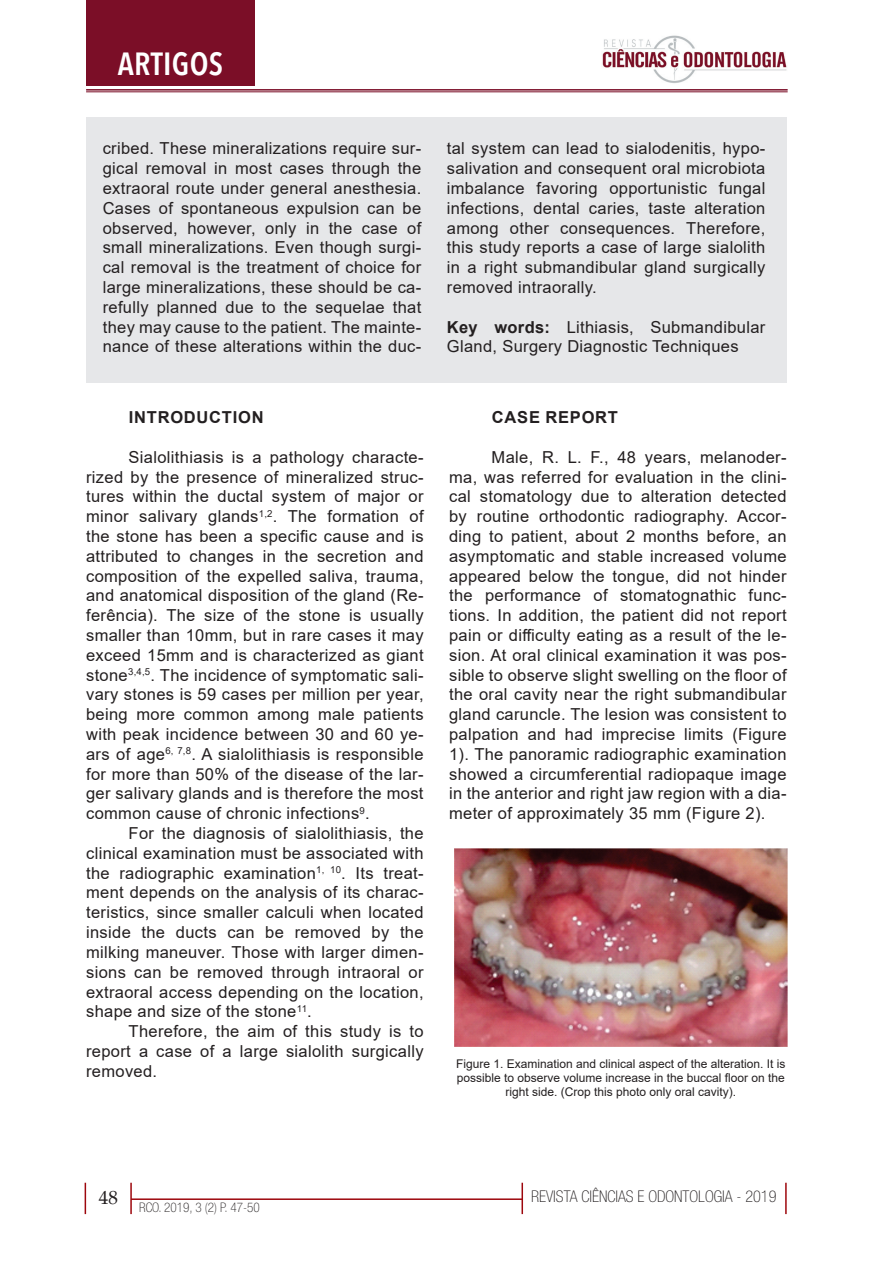
<style>
.page{position:relative;width:893px;height:1263px;background:#fff}
.page>*{position:absolute;margin:0;border:0;box-sizing:border-box;transform-origin:0 0}
.t1{font:600 condensed 31.8px "Avenir Next LT Pro";letter-spacing:.01em;color:#fff}
.t2{font:19.2px "Book Antiqua";color:#231f20}
.t3{font:16.5px/19.8px "Arial";letter-spacing:.02em;color:#231f20;text-align:justify}
.t4{font:700 16.5px "Arial";letter-spacing:.045em;color:#231f20}
.t5{font:100 condensed 16.2px "Helvetica Neue LT Std";color:#231f20}
.t6{font:100 condensed 13.2px "Helvetica Neue LT Std";color:#231f20}
.t7{font:12px/14.4px "Arial";color:#231f20;text-align:center}
.s1{font-weight:700}
</style>
<div class="page">
<hr style="left:85px;top:1183px;width:1px;height:31px;background:#9d070d">
<hr style="left:785px;top:1183px;width:2px;height:31px;background:#9d070d">
<hr style="left:521px;top:1183px;width:2px;height:31px;background:#9d070d">
<hr style="left:130px;top:1183px;width:2px;height:31px;background:#9d070d">
<hr style="left:131px;top:1198px;width:391px;height:2px;background:#9d070d">
<div style="left:86px;top:117px;width:701px;height:266px;background:#e6e7e9"></div>
<img style="left:602px;top:35px;width:185px;height:48px">
<div style="left:86px;top:0;width:169px;height:85px;background:#7b0e27"></div>
<hr style="left:86px;top:89px;width:702px;height:2px;background:#7b0e27">
<hr style="left:86px;top:92px;width:702px;height:1px;background:#7b0e27">
<img style="left:454px;top:848px;width:334px;height:198px">
<h1 class="t1" style="left:118px;top:45px;width:107px">ARTIGOS</h1>
<p class="t3" style="left:103px;top:139px;width:320px">cribed. These mineralizations require sur&shy;gical removal in most cases through the extraoral route under general anesthesia.<br>Cases of spontaneous expulsion can be observed, however, only in the case of small mineralizations. Even though surgi&shy;cal removal is the treatment of choice for large mineralizations, these should be ca&shy;refully planned due to the sequelae that they may cause to the patient. The mainte&shy;nance of these alterations within the duc-</p>
<p class="t3" style="left:447px;top:139px;width:320px">tal system can lead to sialodenitis, hypo&shy;salivation and consequent oral microbiota imbalance favoring opportunistic fungal infections, dental caries, taste alteration among other consequences. Therefore, this study reports a case of large sialolith in a right submandibular gland surgically removed intraorally.</p>
<p class="t3" style="left:447px;top:317px;width:320px"><span class="s1">Key words:</span> Lithiasis, Submandibular<br>Gland, Surgery Diagnostic Techniques</p>
<p class="t4" style="left:129px;top:406px;width:136px">INTRODUCTION</p>
<p class="t3" style="left:86px;top:447px;width:339px;text-indent:43px">Sialolithiasis is a pathology characte&shy;rized by the presence of mineralized struc&shy;tures within the ductal system of major or minor salivary glands<sup>1,2</sup>. The formation of the stone has been a specific cause and is attributed to changes in the secretion and composition of the expelled saliva, trauma, and anatomical disposition of the gland (Re&shy;ferência). The size of the stone is usually smaller than 10mm, but in rare cases it may exceed 15mm and is characterized as giant stone<sup>3,4,5</sup>. The incidence of symptomatic sali&shy;vary stones is 59 cases per million per year, being more common among male patients with peak incidence between 30 and 60 ye&shy;ars of age<sup>6,</sup> <sup>7,8</sup>. A sialolithiasis is responsible for more than 50% of the disease of the lar&shy;ger salivary glands and is therefore the most common cause of chronic infections<sup>9</sup>.</p>
<p class="t3" style="left:86px;top:823px;width:339px;text-indent:43px">For the diagnosis of sialolithiasis, the clinical examination must be associated with the radiographic examination<sup>1,</sup> <sup>10</sup>. Its treat&shy;ment depends on the analysis of its charac&shy;teristics, since smaller calculi when located inside the ducts can be removed by the milking maneuver. Those with larger dimen&shy;sions can be removed through intraoral or extraoral access depending on the location, shape and size of the stone<sup>11</sup>.</p>
<p class="t3" style="left:86px;top:1021px;width:339px;text-indent:43px">Therefore, the aim of this study is to report a case of a large sialolith surgically removed.</p>
<p class="t4" style="left:492px;top:406px;width:128px">CASE REPORT</p>
<p class="t3" style="left:449px;top:447px;width:339px;text-indent:43px">Male, R. L. F., 48 years, melanoder&shy;ma, was referred for evaluation in the clini&shy;cal stomatology due to alteration detected by routine orthodontic radiography. Accor&shy;ding to patient, about 2 months before, an asymptomatic and stable increased volume appeared below the tongue, did not hinder the performance of stomatognathic func&shy;tions. In addition, the patient did not report pain or difficulty eating as a result of the le&shy;sion. At oral clinical examination it was pos&shy;sible to observe slight swelling on the floor of the oral cavity near the right submandibular gland caruncle. The lesion was consistent to palpation and had imprecise limits (Figure 1). The panoramic radiographic examination showed a circumferential radiopaque image in the anterior and right jaw region with a dia&shy;meter of approximately 35 mm (Figure 2).</p>
<p class="t7" style="left:456px;top:1056px;width:331px">Figure 1. Examination and clinical aspect of the alteration. It is possible to observe volume increase in the buccal floor on the right side. (Crop this photo only oral cavity).</p>
<p class="t2" style="left:99px;top:1184px;width:21px">48</p>
<p class="t5" style="left:531px;top:1187px;width:247px">REVISTA CIÊNCIAS E ODONTOLOGIA - 2019</p>
<p class="t6" style="left:139px;top:1200px;width:122px">RCO. 2019, 3 (2) P. 47-50</p>
</div>
